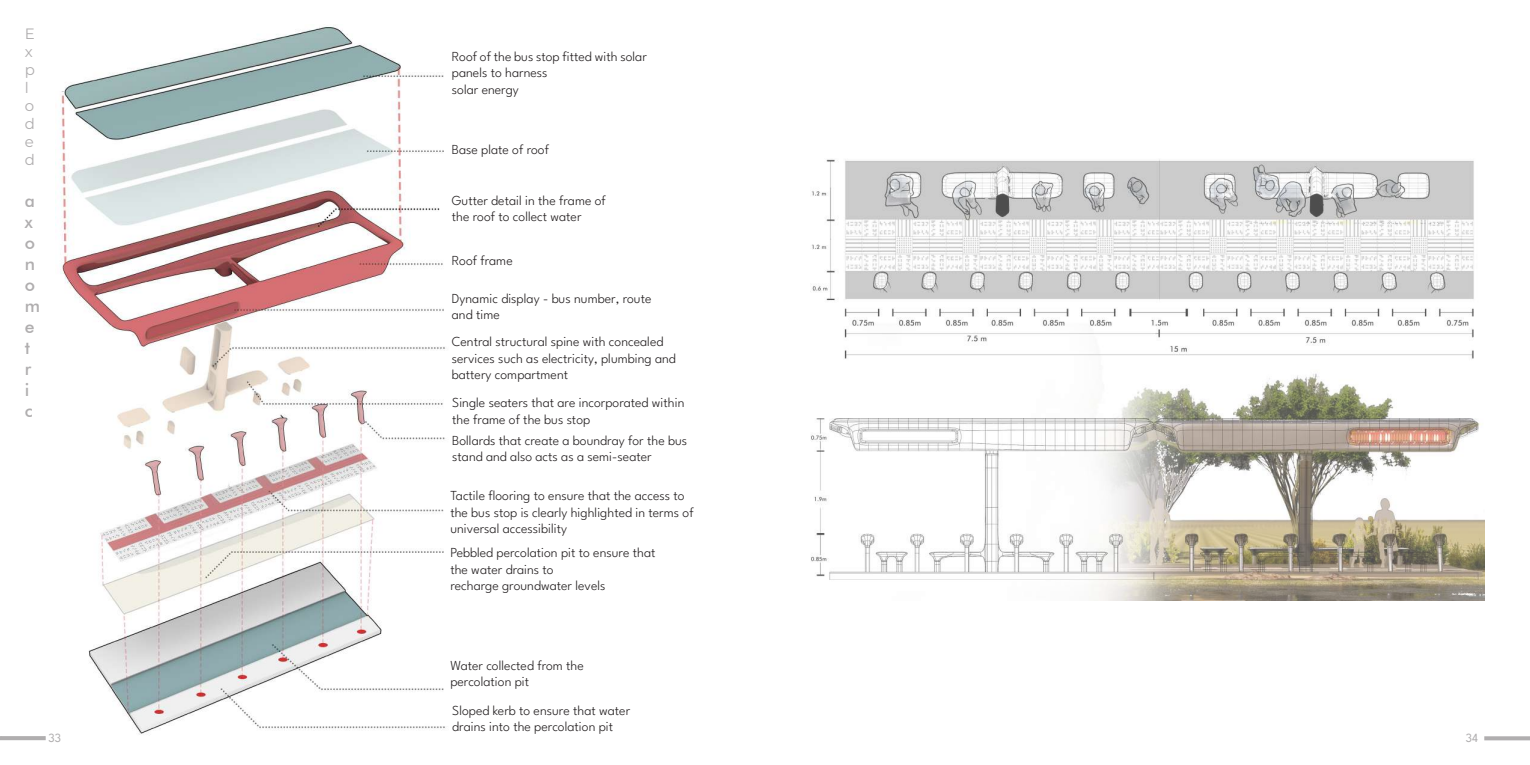
<style>
.page{position:relative;width:1530px;height:765px;background:#fff}
.page>*{position:absolute;margin:0;border:0;box-sizing:border-box;transform-origin:0 0}
.t1{font:500 17.5px/21px "Futura BT";color:#b0aeaf}
.t2{font:100 15px/18px "Montserrat";color:#b0aeaf}
.t3{font:300 13.75px/16.5px "League Spartan";color:#231f20}
.t4{font:12.5px "League Spartan";color:#b0aeaf}
</style>
<div class="page">
<img style="left:55px;top:26px;width:390px;height:709px">
<div style="left:0;top:736px;width:46px;height:4px;border:1px solid #b0aeaf"></div>
<img style="left:811px;top:159px;width:673px;height:441px">
<div style="left:1484px;top:736px;width:46px;height:4px;border:1px solid #b0aeaf"></div>
<p class="t2" style="left:25px;top:25px;width:12px">E x p l o d e d</p>
<p class="t1" style="left:25px;top:190px;width:17px">a x o n o m e t r i c</p>
<p class="t3" style="left:452px;top:46px;width:197px">Roof of the bus stop fitted with solar panels to harness<br>solar energy</p>
<p class="t3" style="left:452px;top:140px;width:99px">Base plate of roof</p>
<p class="t3" style="left:452px;top:191px;width:156px">Gutter detail in the frame of the roof to collect water</p>
<p class="t3" style="left:452px;top:251px;width:62px">Roof frame</p>
<p class="t3" style="left:452px;top:289px;width:201px">Dynamic display - bus number, route and time</p>
<p class="t3" style="left:452px;top:332px;width:226px">Central structural spine with concealed services such as electricity, plumbing and battery compartment</p>
<p class="t3" style="left:452px;top:393px;width:234px">Single seaters that are incorporated within the frame of the bus stop</p>
<p class="t3" style="left:452px;top:431px;width:236px">Bollards that create a boundray for the bus stand and also acts as a semi-seater</p>
<p class="t3" style="left:450px;top:486px;width:245px">Tactile flooring to ensure that the access to the bus stop is clearly highlighted in terms of universal accessibility</p>
<p class="t3" style="left:450px;top:543px;width:207px">Pebbled percolation pit to ensure that the water drains to<br>recharge groundwater levels</p>
<p class="t3" style="left:450px;top:656px;width:135px">Water collected from the percolation pit</p>
<p class="t3" style="left:452px;top:701px;width:179px">Sloped kerb to ensure that water drains into the percolation pit</p>
<p class="t4" style="left:49px;top:728px;width:14px">33</p>
<p class="t4" style="left:1466px;top:728px;width:14px">34</p>
</div>
